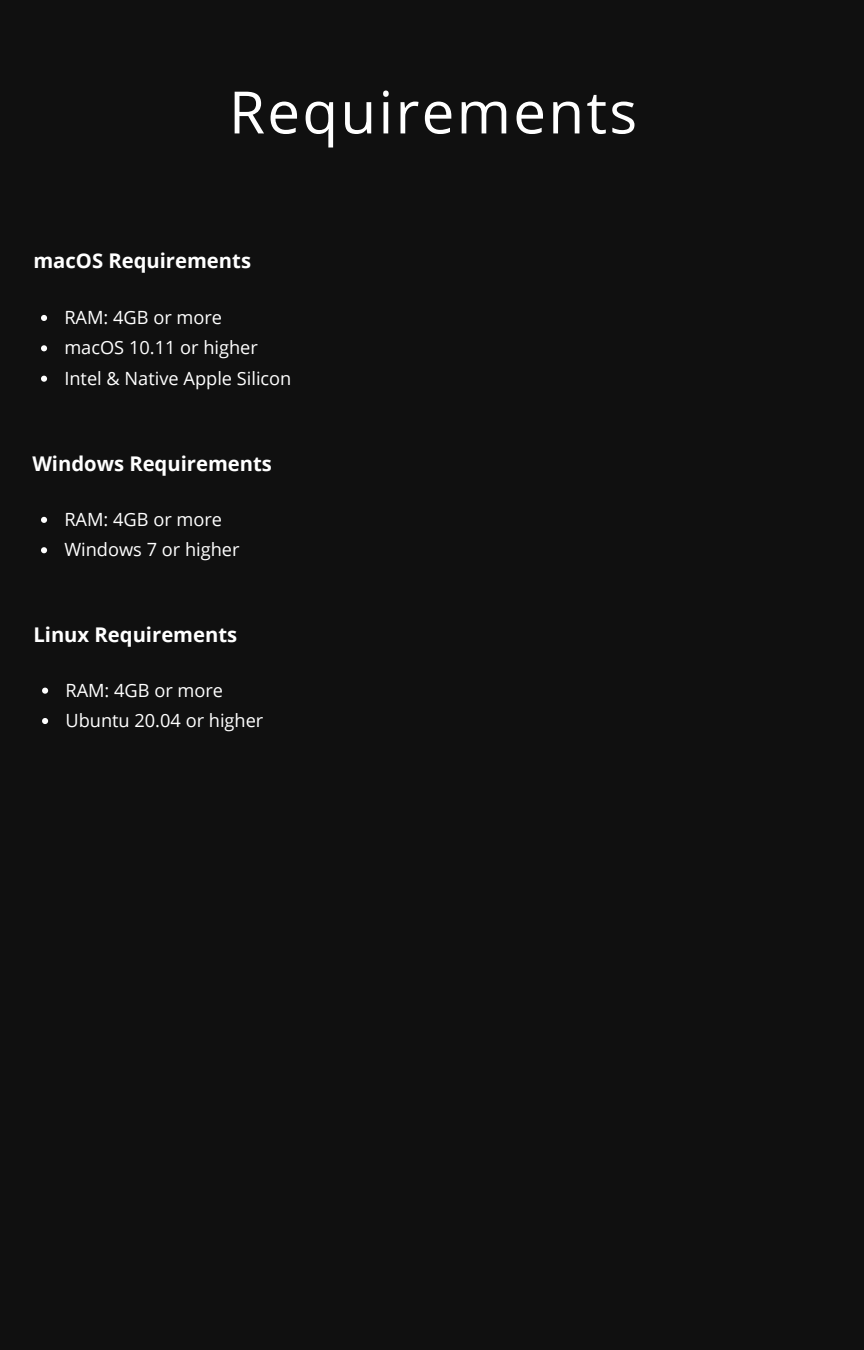
<style>
.page{position:relative;width:864px;height:1350px;background:#101010}
.page>*{position:absolute;margin:0;border:0;box-sizing:border-box;transform-origin:0 0}
.t1{font:58.5px "Open Sans";letter-spacing:.04em;color:#fff}
.t2{font:700 20.25px "Open Sans";color:#fff}
.t3{font:18.22px "Open Sans";color:#fff}
</style>
<div class="page">
<svg style="left:41px;top:315px;width:6px;height:6px"></svg>
<svg style="left:41px;top:345px;width:6px;height:6px"></svg>
<svg style="left:41px;top:376px;width:6px;height:6px"></svg>
<svg style="left:41px;top:517px;width:6px;height:6px"></svg>
<svg style="left:41px;top:547px;width:6px;height:6px"></svg>
<svg style="left:42px;top:688px;width:6px;height:6px"></svg>
<svg style="left:42px;top:718px;width:6px;height:6px"></svg>
<h1 class="t1" style="left:229px;top:71px;width:410px">Requirements</h1>
<h2 class="t2" style="left:33px;top:246px;width:219px">macOS Requirements</h2>
<p class="t3" style="left:64px;top:305px;width:159px">RAM: 4GB or more</p>
<p class="t3" style="left:64px;top:335px;width:195px">macOS 10.11 or higher</p>
<p class="t3" style="left:64px;top:365px;width:229px">Intel &amp; Native Apple Silicon</p>
<h2 class="t2" style="left:32px;top:449px;width:241px">Windows Requirements</h2>
<p class="t3" style="left:64px;top:506px;width:159px">RAM: 4GB or more</p>
<p class="t3" style="left:64px;top:537px;width:177px">Windows 7 or higher</p>
<h2 class="t2" style="left:33px;top:620px;width:205px">Linux Requirements</h2>
<p class="t3" style="left:65px;top:677px;width:159px">RAM: 4GB or more</p>
<p class="t3" style="left:65px;top:708px;width:199px">Ubuntu 20.04 or higher</p>
</div>
